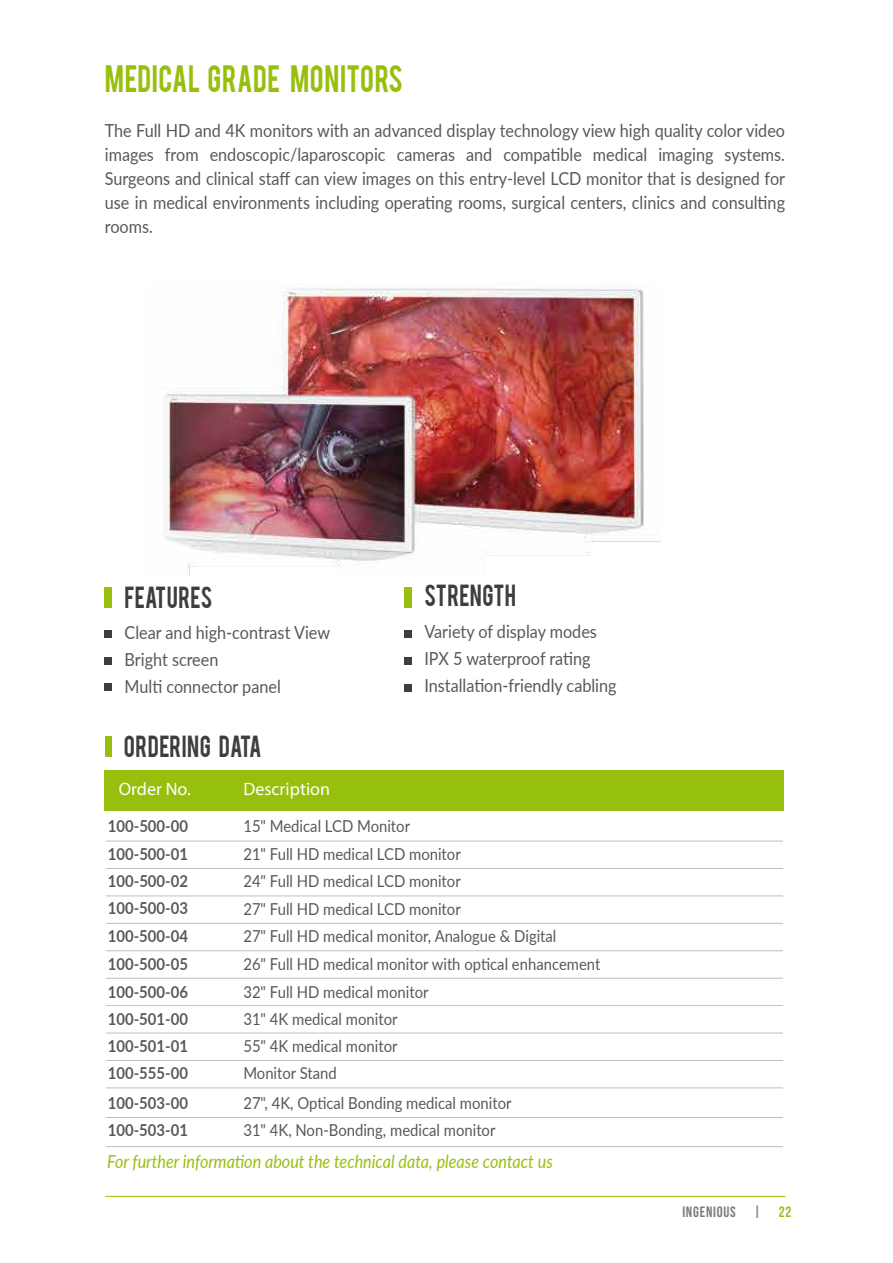
<style>
.page{position:relative;width:893px;height:1263px;background:#fff}
.page>*{position:absolute;margin:0;border:0;box-sizing:border-box;transform-origin:0 0}
.t1{font:30px "Bebas";letter-spacing:.025em;color:#97bf0d;scale:.89 1}
.t2{font:24px "Bebas";letter-spacing:.015em;color:#3e3d40;scale:.9 1}
.t3{font:18px/27px "Lato";color:#58585a;scale:.9 1}
.t4{font:italic 18px "Lato";color:#97bf0d;scale:.9 1}
.t5{font:18px "Myriad Pro";color:#fff}
.t6{font:16.5px/27.5px "Lato";color:#58585a;scale:.9 1}
.t7{font:700 16.5px/27.5px "Lato";color:#58585a;scale:.9 1}
.t8{font:15px "Bebas Neue";letter-spacing:.05em;color:#7b7c7e}
.s1{color:#97bf0d}
</style>
<div class="page">
<hr style="left:106px;top:841px;width:677px;height:1px;background:#7b7c7e">
<hr style="left:106px;top:868px;width:677px;height:1px;background:#7b7c7e">
<hr style="left:106px;top:895px;width:677px;height:1px;background:#7b7c7e">
<hr style="left:106px;top:923px;width:677px;height:1px;background:#7b7c7e">
<hr style="left:106px;top:950px;width:677px;height:1px;background:#7b7c7e">
<hr style="left:106px;top:978px;width:677px;height:1px;background:#7b7c7e">
<hr style="left:106px;top:1005px;width:677px;height:1px;background:#7b7c7e">
<hr style="left:106px;top:1060px;width:677px;height:1px;background:#7b7c7e">
<hr style="left:106px;top:1087px;width:677px;height:1px;background:#7b7c7e">
<hr style="left:106px;top:1033px;width:677px;height:1px;background:#7b7c7e">
<hr style="left:106px;top:1117px;width:677px;height:1px;background:#7b7c7e">
<hr style="left:106px;top:1146px;width:677px;height:1px;background:#7b7c7e">
<div style="left:105px;top:736px;width:7px;height:21px;background:#97bf0d"></div>
<div style="left:105px;top:587px;width:7px;height:21px;background:#97bf0d"></div>
<div style="left:105px;top:630px;width:7px;height:8px;background:#3e3d40"></div>
<div style="left:105px;top:657px;width:7px;height:8px;background:#3e3d40"></div>
<div style="left:105px;top:683px;width:7px;height:7px;background:#3e3d40"></div>
<div style="left:405px;top:587px;width:7px;height:21px;background:#97bf0d"></div>
<div style="left:405px;top:630px;width:7px;height:8px;background:#3e3d40"></div>
<div style="left:405px;top:657px;width:7px;height:8px;background:#3e3d40"></div>
<div style="left:405px;top:684px;width:7px;height:8px;background:#3e3d40"></div>
<div style="left:105px;top:771px;width:679px;height:40px;background:#97bf0d"></div>
<img style="left:165px;top:284px;width:496px;height:291px">
<svg style="left:272px;top:545px;width:20px;height:8px"></svg>
<svg style="left:443px;top:515px;width:20px;height:7px"></svg>
<hr style="left:105px;top:1196px;width:680px;height:1px;background:#97bf0d">
<h1 class="t1" style="left:105px;top:57px;width:336px">MEDICAL GRADE MONITORS</h1>
<p class="t3" style="left:105px;top:118px;width:757px;line-height:24px;text-align:justify">The Full HD and 4K monitors with an advanced display technology view high quality color video images from endoscopic/laparoscopic cameras and compatible medical imaging systems.<br>Surgeons and clinical staff can view images on this entry-level LCD monitor that is designed for use in medical environments including operating rooms, surgical centers, clinics and consulting rooms.</p>
<h2 class="t2" style="left:125px;top:580px;width:99px">FEATURES</h2>
<h2 class="t2" style="left:424px;top:578px;width:104px">STRENGTH</h2>
<p class="t3" style="left:125px;top:618px;width:230px">Clear and high-contrast View<br>Bright screen<br>Multi connector panel</p>
<p class="t3" style="left:424px;top:618px;width:215px">Variety of display modes<br>IPX 5 waterproof rating<br>Installation-friendly cabling</p>
<h2 class="t2" style="left:124px;top:729px;width:155px">ORDERING DATA</h2>
<p class="t5" style="left:119px;top:778px;width:73px">Order No.</p>
<p class="t5" style="left:243px;top:778px;width:88px">Description</p>
<p class="t7" style="left:108px;top:812px;width:90px">100-500-00</p>
<p class="t7" style="left:108px;top:839px;width:90px">100-500-01</p>
<p class="t6" style="left:243px;top:812px;width:243px">15" Medical LCD Monitor<br>21" Full HD medical LCD monitor</p>
<p class="t7" style="left:108px;top:866px;width:90px">100-500-02</p>
<p class="t6" style="left:243px;top:867px;width:243px">24" Full HD medical LCD monitor</p>
<p class="t7" style="left:108px;top:894px;width:90px">100-500-03<br>100-500-04</p>
<p class="t6" style="left:243px;top:894px;width:243px">27" Full HD medical LCD monitor</p>
<p class="t6" style="left:243px;top:921px;width:349px">27" Full HD medical monitor, Analogue &amp; Digital</p>
<p class="t7" style="left:108px;top:950px;width:90px">100-500-05</p>
<p class="t6" style="left:243px;top:950px;width:398px">26" Full HD medical monitor with optical enhancement</p>
<p class="t7" style="left:108px;top:977px;width:90px">100-500-06</p>
<p class="t6" style="left:243px;top:977px;width:207px">32" Full HD medical monitor</p>
<p class="t7" style="left:108px;top:1004px;width:90px">100-501-00</p>
<p class="t6" style="left:243px;top:1005px;width:173px">31" 4K medical monitor</p>
<p class="t7" style="left:108px;top:1031px;width:90px">100-501-01</p>
<p class="t6" style="left:243px;top:1031px;width:173px">55" 4K medical monitor</p>
<p class="t7" style="left:108px;top:1058px;width:90px">100-555-00</p>
<p class="t6" style="left:243px;top:1057px;width:299px;line-height:30px">Monitor Stand<br>27", 4K, Optical Bonding medical monitor</p>
<p class="t6" style="left:243px;top:1116px;width:282px">31" 4K, Non-Bonding, medical monitor</p>
<p class="t7" style="left:108px;top:1088px;width:90px">100-503-00<br>100-503-01</p>
<p class="t4" style="left:107px;top:1148px;width:497px">For further information about the technical data, please contact us</p>
<p class="t8" style="left:682px;top:1203px;width:111px">INGENIOUS | <span class="s1">22</span></p>
</div>
